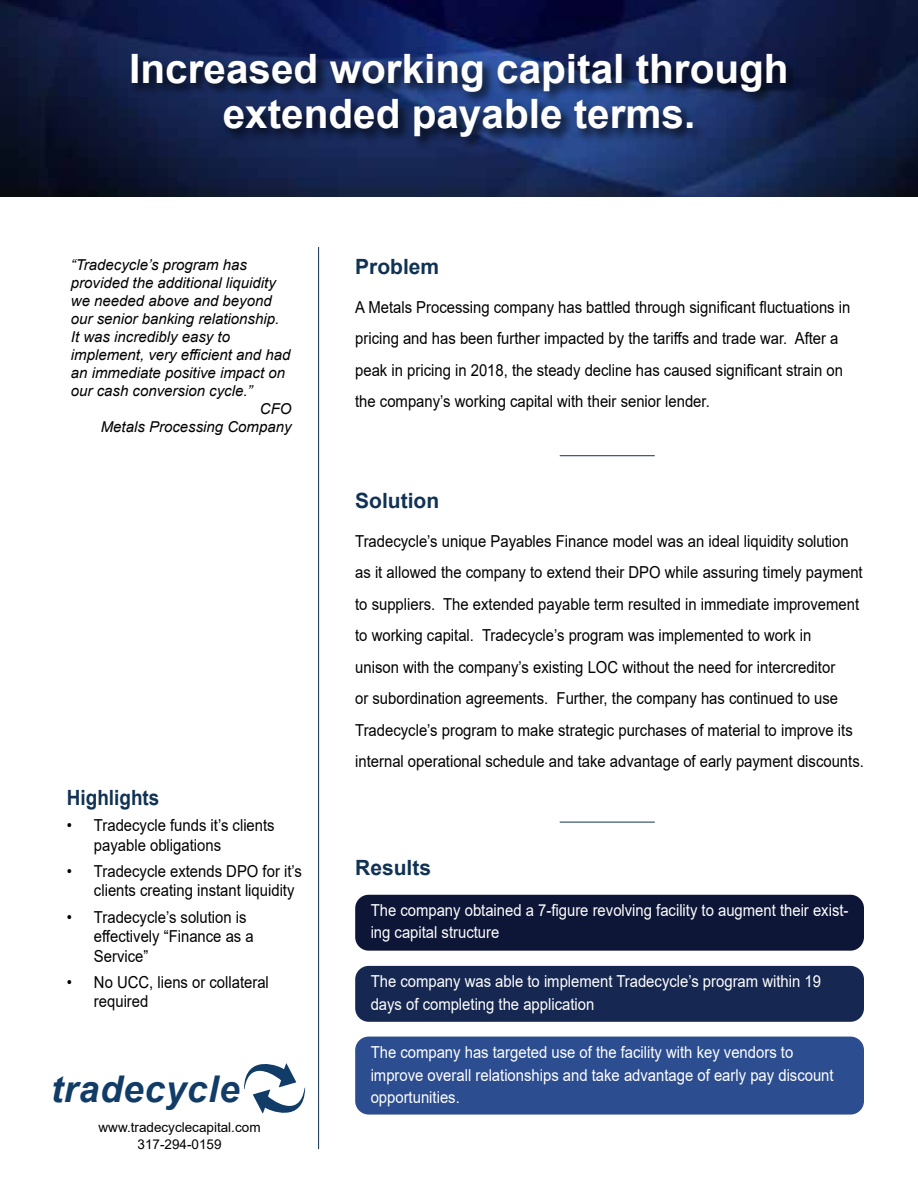
<style>
.page{position:relative;width:918px;height:1188px;background:#fff}
.page>*{position:absolute;margin:0;border:0;box-sizing:border-box;transform-origin:0 0}
.t1{font:700 40.5px/45px "Arial";color:#fff;text-align:center}
.t2{font:italic 700 36.75px "Arial";letter-spacing:.02em;color:#103c67}
.t3{font:700 21px "Arial";color:#103254}
.t4{font:700 21px "Arial";color:#103254;scale:.9 1}
.t5{font:16.5px/31.5px "Arial";color:#000;scale:.9 1}
.t6{font:16.5px/22.5px "Arial";color:#fff;scale:.9 1}
.t7{font:italic 15px "Arial";color:#000}
.t8{font:13.5px/16.2px "Arial";color:#000;text-align:center}
</style>
<div class="page">
<img style="left:0;top:0;width:918px;height:197px">
<div style="left:355px;top:1037px;width:509px;height:78px;background:#2c4d8f;border-radius:14px"></div>
<hr style="left:318px;top:247px;width:1px;height:902px;background:#103254">
<svg style="left:244px;top:1063px;width:61px;height:51px"></svg>
<div style="left:129px;top:51px;width:671px;height:100px;background:#000;opacity:.75"></div>
<div style="left:355px;top:895px;width:509px;height:56px;background:#0e1638;border-radius:14px"></div>
<div style="left:355px;top:966px;width:509px;height:56px;background:#162852;border-radius:14px"></div>
<hr style="left:560px;top:455px;width:95px;height:1px;background:#103254">
<hr style="left:560px;top:822px;width:95px;height:1px;background:#103254">
<h1 class="t1" style="left:129px;top:47px;width:661px">Increased working capital through extended payable terms.</h1>
<p class="t7" style="left:71px;top:255px;width:178px">“Tradecycle’s program has</p>
<p class="t7" style="left:71px;top:273px;width:207px">provided the additional liquidity</p>
<p class="t7" style="left:71px;top:291px;width:202px">we needed above and beyond</p>
<p class="t7" style="left:71px;top:309px;width:210px">our senior banking relationship.</p>
<p class="t7" style="left:71px;top:327px;width:161px">It was incredibly easy to</p>
<p class="t7" style="left:71px;top:345px;width:221px">implement, very efficient and had</p>
<p class="t7" style="left:71px;top:363px;width:216px">an immediate positive impact on</p>
<p class="t7" style="left:71px;top:381px;width:183px">our cash conversion cycle.”</p>
<p class="t7" style="left:260px;top:399px;width:33px">CFO</p>
<p class="t7" style="left:101px;top:417px;width:192px">Metals Processing Company</p>
<p class="t4" style="left:67px;top:783px;width:104px">Highlights</p>
<p class="t5" style="left:94px;top:815px;width:202px;line-height:19.5px;text-indent:-27px">• Tradecycle funds it’s clients payable obligations</p>
<p class="t5" style="left:94px;top:861px;width:233px;line-height:19.5px;text-indent:-27px">• Tradecycle extends DPO for it’s clients creating instant liquidity</p>
<p class="t5" style="left:94px;top:907px;width:179px;line-height:19.5px;text-indent:-27px">• Tradecycle’s solution is effectively “Finance as a<br>Service”</p>
<p class="t5" style="left:94px;top:972px;width:196px;line-height:19.5px;text-indent:-27px">• No UCC, liens or collateral required</p>
<h2 class="t2" style="left:51px;top:1065px;width:190px">tradecycle</h2>
<p class="t8" style="left:99px;top:1119px;width:164px">www.tradecyclecapital.com<br>317-294-0159</p>
<p class="t3" style="left:355px;top:252px;width:86px">Problem</p>
<p class="t5" style="left:355px;top:291px;width:552px">A Metals Processing company has battled through significant fluctuations in pricing and has been further impacted by the tariffs and trade war. After a peak in pricing in 2018, the steady decline has caused significant strain on the company’s working capital with their senior lender.</p>
<p class="t3" style="left:355px;top:486px;width:85px">Solution</p>
<p class="t5" style="left:355px;top:525px;width:567px">Tradecycle’s unique Payables Finance model was an ideal liquidity solution as it allowed the company to extend their DPO while assuring timely payment to suppliers. The extended payable term resulted in immediate improvement to working capital. Tradecycle’s program was implemented to work in<br>unison with the company’s existing LOC without the need for intercreditor<br>or subordination agreements. Further, the company has continued to use Tradecycle’s program to make strategic purchases of material to improve its internal operational schedule and take advantage of early payment discounts.</p>
<p class="t3" style="left:355px;top:853px;width:77px">Results</p>
<p class="t6" style="left:371px;top:898px;width:533px">The company obtained a 7-figure revolving facility to augment their exist&shy;ing capital structure</p>
<p class="t6" style="left:371px;top:970px;width:502px">The company was able to implement Tradecycle’s program within 19 days of completing the application</p>
<p class="t6" style="left:371px;top:1041px;width:516px">The company has targeted use of the facility with key vendors to improve overall relationships and take advantage of early pay discount opportunities.</p>
</div>
